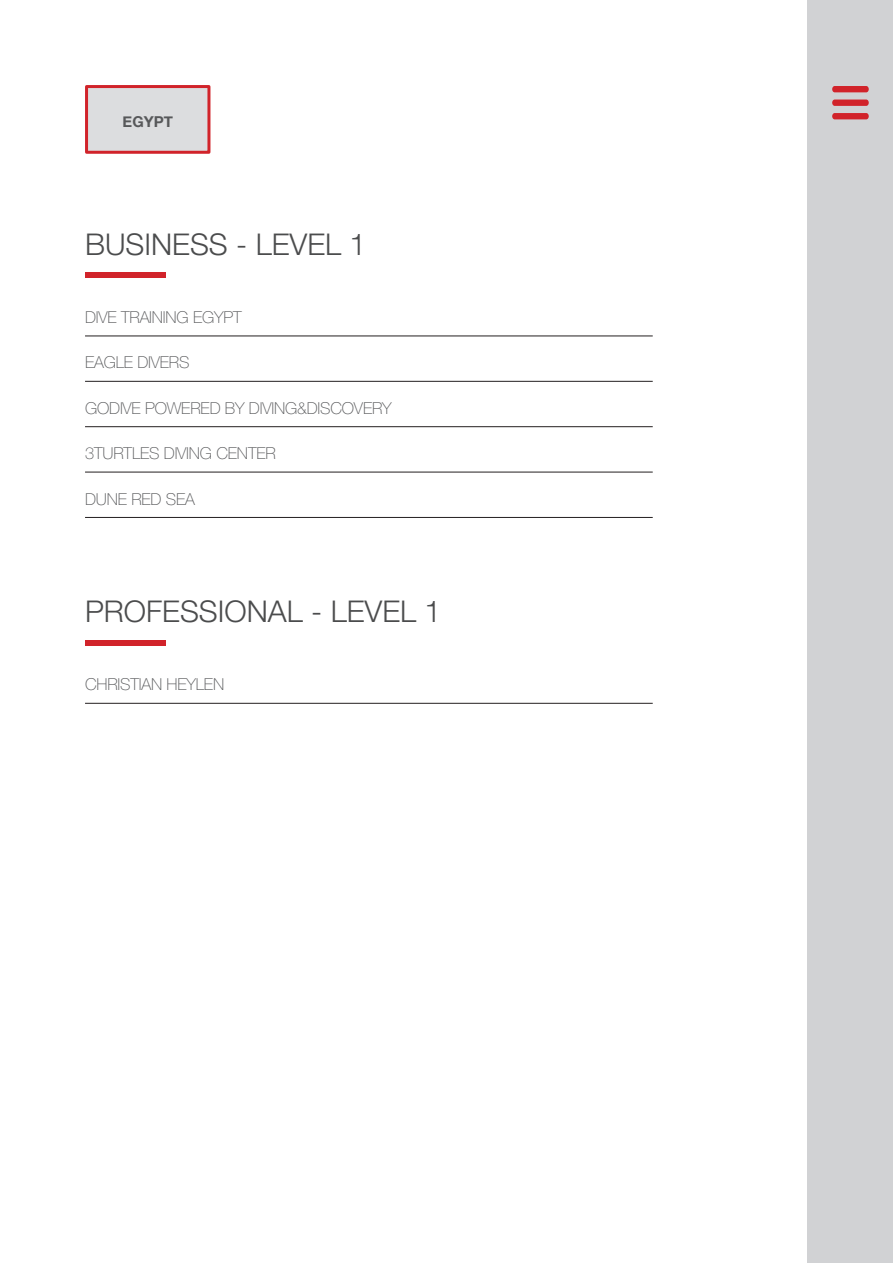
<style>
.page{position:relative;width:893px;height:1263px;background:#fff}
.page>*{position:absolute;margin:0;border:0;box-sizing:border-box;transform-origin:0 0}
.t1{font:300 30px "Helvetica Neue LT";color:#4b4c4d}
.t2{font:100 16.5px "Helvetica Neue LT";letter-spacing:-.01em;color:#57585a}
.t3{font:700 15px "Helvetica Neue";color:#57585a}
</style>
<div class="page">
<div style="left:808px;top:0;width:85px;height:1263px;background:#d1d2d4"></div>
<div style="left:85px;top:85px;width:125px;height:69px;background:#dcdddf;border:3px solid #d1232a"></div>
<div style="left:85px;top:273px;width:80px;height:5px;background:#d1232a"></div>
<hr style="left:85px;top:336px;width:568px;height:1px;background:#231f20">
<hr style="left:85px;top:381px;width:568px;height:1px;background:#231f20">
<hr style="left:85px;top:426px;width:568px;height:1px;background:#231f20">
<hr style="left:85px;top:472px;width:568px;height:1px;background:#231f20">
<hr style="left:85px;top:517px;width:568px;height:1px;background:#231f20">
<div style="left:85px;top:640px;width:80px;height:5px;background:#d1232a"></div>
<hr style="left:85px;top:703px;width:568px;height:1px;background:#231f20">
<div style="left:832px;top:86px;width:37px;height:6px;background:#d1232a;border-radius:3px"></div>
<div style="left:832px;top:100px;width:37px;height:6px;background:#d1232a;border-radius:3px"></div>
<div style="left:832px;top:113px;width:37px;height:6px;background:#d1232a;border-radius:3px"></div>
<p class="t3" style="left:123px;top:110px;width:52px">EGYPT</p>
<h1 class="t1" style="left:85px;top:226px;width:283px">BUSINESS - LEVEL 1</h1>
<p class="t2" style="left:85px;top:308px;width:158px">DIVE TRAINING EGYPT</p>
<p class="t2" style="left:85px;top:353px;width:106px">EAGLE DIVERS</p>
<p class="t2" style="left:85px;top:398px;width:308px">GODIVE POWERED BY DIVING&amp;DISCOVERY</p>
<p class="t2" style="left:85px;top:444px;width:192px">3TURTLES DIVING CENTER</p>
<p class="t2" style="left:85px;top:489px;width:111px">DUNE RED SEA</p>
<h1 class="t1" style="left:85px;top:593px;width:358px">PROFESSIONAL - LEVEL 1</h1>
<p class="t2" style="left:85px;top:675px;width:141px">CHRISTIAN HEYLEN</p>
</div>
